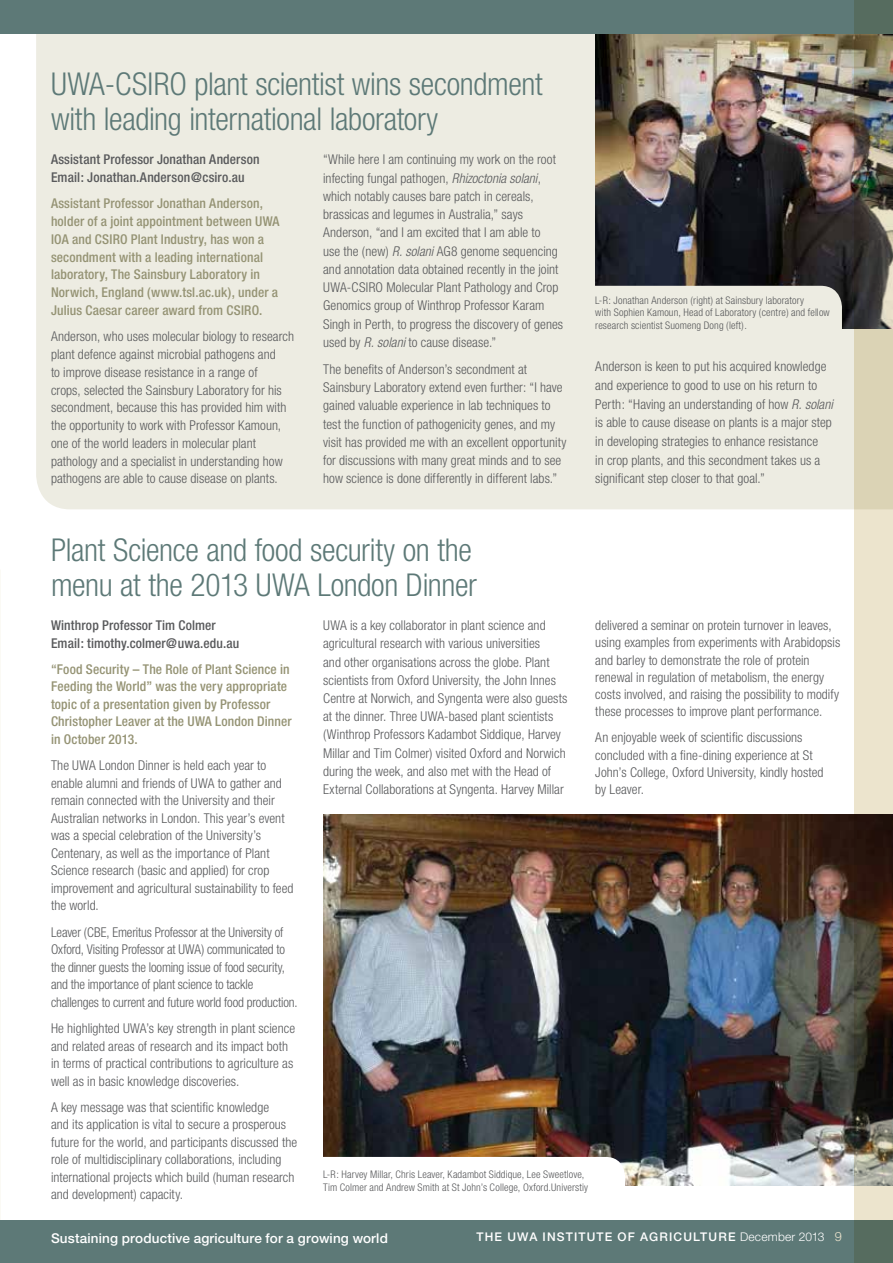
<style>
.page{position:relative;width:893px;height:1263px;background:#fff}
.page>*{position:absolute;margin:0;border:0;box-sizing:border-box;transform-origin:0 0}
.t1{font:300 condensed 31.5px/34.5px "Helvetica Neue";letter-spacing:-.01em;color:#5d7977}
.t2{font:300 condensed 13.5px/17.5px "Helvetica Neue";letter-spacing:.005em;color:#58595b}
.t3{font:500 condensed 13.5px/17.7px "Helvetica Neue";letter-spacing:.01em;color:#959374}
.t4{font:500 condensed 13.5px/17.7px "Helvetica Neue";letter-spacing:.01em;color:#58595b}
.t5{font:500 13.5px "Helvetica Neue";letter-spacing:.01em;color:#fff}
.t6{font:500 12px "Helvetica Neue";letter-spacing:.095em;color:#fff}
.t7{font:300 condensed 10.5px/12.8px "Helvetica Neue";letter-spacing:.015em;color:#58595b}
.s1{font-style:italic}
.s2{font-weight:300}
.s3{font-weight:300;font-size:12.75px;color:#ece4cd}
</style>
<div class="page">
<div style="left:36px;top:34px;width:819px;height:475px;background:#edece2"></div>
<img style="left:595px;top:34px;width:260px;height:294px">
<img style="left:323px;top:815px;width:532px;height:371px">
<div style="left:587px;top:286px;width:255px;height:52px;background:#edece2"></div>
<svg style="left:323px;top:1157px;width:302px;height:29px"></svg>
<div style="left:0;top:0;width:893px;height:34px;background:#5d7977"></div>
<div style="left:0;top:1220px;width:893px;height:43px;background:#5d7977"></div>
<img style="left:855px;top:0;width:38px;height:1263px">
<h1 class="t1" style="left:51px;top:67px;width:493px">UWA-CSIRO plant scientist wins secondment with leading international laboratory</h1>
<p class="t4" style="left:51px;top:150px;width:210px">Assistant Professor Jonathan Anderson<br>Email: Jonathan.Anderson@csiro.au</p>
<p class="t3" style="left:51px;top:195px;width:230px">Assistant Professor Jonathan Anderson, holder of a joint appointment between UWA IOA and CSIRO Plant Industry, has won a secondment with a leading international laboratory, The Sainsbury Laboratory in Norwich, England (www.tsl.ac.uk), under a Julius Caesar career award from CSIRO.</p>
<p class="t2" style="left:51px;top:328px;width:245px">Anderson, who uses molecular biology to research plant defence against microbial pathogens and<br>to improve disease resistance in a range of<br>crops, selected the Sainsbury Laboratory for his secondment, because this has provided him with the opportunity to work with Professor Kamoun, one of the world leaders in molecular plant pathology and a specialist in understanding how pathogens are able to cause disease on plants.</p>
<p class="t2" style="left:323px;top:150px;width:241px;line-height:18.3px">“While here I am continuing my work on the root infecting fungal pathogen, <span class="s1">Rhizoctonia solani</span>, which notably causes bare patch in cereals, brassicas and legumes in Australia,” says Anderson, “and I am excited that I am able to<br>use the (new) <span class="s1">R. solani</span> AG8 genome sequencing and annotation data obtained recently in the joint UWA-CSIRO Molecular Plant Pathology and Crop Genomics group of Winthrop Professor Karam Singh in Perth, to progress the discovery of genes used by <span class="s1">R. solani</span> to cause disease.”</p>
<p class="t2" style="left:323px;top:360px;width:245px;line-height:18.3px">The benefits of Anderson’s secondment at Sainsbury Laboratory extend even further: “I have gained valuable experience in lab techniques to test the function of pathogenicity genes, and my visit has provided me with an excellent opportunity for discussions with many great minds and to see how science is done differently in different labs.”</p>
<p class="t7" style="left:595px;top:293px;width:236px">L-R: Jonathan Anderson (right) at Sainsbury laboratory<br>with Sophien Kamoun, Head of Laboratory (centre) and fellow research scientist Suomeng Dong (left).</p>
<p class="t2" style="left:595px;top:357px;width:239px;line-height:18.8px">Anderson is keen to put his acquired knowledge and experience to good to use on his return to Perth: “Having an understanding of how <span class="s1">R. solani </span>is able to cause disease on plants is a major step in developing strategies to enhance resistance<br>in crop plants, and this secondment takes us a significant step closer to that goal.”</p>
<h1 class="t1" style="left:51px;top:532px;width:427px">Plant Science and food security on the menu at the 2013 UWA London Dinner</h1>
<p class="t2" style="left:323px;top:616px;width:246px;line-height:18.1px">UWA is a key collaborator in plant science and agricultural research with various universities<br>and other organisations across the globe. Plant scientists from Oxford University, the John Innes Centre at Norwich, and Syngenta were also guests at the dinner. Three UWA-based plant scientists (Winthrop Professors Kadambot Siddique, Harvey Millar and Tim Colmer) visited Oxford and Norwich during the week, and also met with the Head of External Collaborations at Syngenta. Harvey Millar</p>
<p class="t4" style="left:51px;top:616px;width:190px">Winthrop Professor Tim Colmer<br>Email: timothy.colmer@uwa.edu.au</p>
<p class="t3" style="left:51px;top:660px;width:242px">“Food Security – The Role of Plant Science in Feeding the World” was the very appropriate topic of a presentation given by Professor Christopher Leaver at the UWA London Dinner in October 2013.</p>
<p class="t2" style="left:51px;top:756px;width:244px">The UWA London Dinner is held each year to enable alumni and friends of UWA to gather and remain connected with the University and their Australian networks in London. This year’s event was a special celebration of the University’s Centenary, as well as the importance of Plant Science research (basic and applied) for crop improvement and agricultural sustainability to feed the world.</p>
<p class="t2" style="left:51px;top:923px;width:248px">Leaver (CBE, Emeritus Professor at the University of Oxford, Visiting Professor at UWA) communicated to the dinner guests the looming issue of food security, and the importance of plant science to tackle challenges to current and future world food production.</p>
<p class="t2" style="left:51px;top:1019px;width:246px">He highlighted UWA’s key strength in plant science and related areas of research and its impact both in terms of practical contributions to agriculture as well as in basic knowledge discoveries.</p>
<p class="t2" style="left:51px;top:1098px;width:248px">A key message was that scientific knowledge<br>and its application is vital to secure a prosperous future for the world, and participants discussed the role of multidisciplinary collaborations, including international projects which build (human research and development) capacity.</p>
<p class="t2" style="left:595px;top:617px;width:246px">delivered a seminar on protein turnover in leaves, using examples from experiments with Arabidopsis and barley to demonstrate the role of protein renewal in regulation of metabolism, the energy costs involved, and raising the possibility to modify these processes to improve plant performance.</p>
<p class="t2" style="left:595px;top:729px;width:230px">An enjoyable week of scientific discussions concluded with a fine-dining experience at St John’s College, Oxford University, kindly hosted by Leaver.</p>
<p class="t7" style="left:323px;top:1168px;width:266px">L-R: Harvey Millar, Chris Leaver, Kadambot Siddique, Lee Sweetlove,<br>Tim Colmer and Andrew Smith at St John’s College, Oxford.Universtiy</p>
<p class="t5" style="left:51px;top:1230px;width:338px">Sustaining productive agriculture for a growing world</p>
<p class="t6" style="left:477px;top:1229px;width:112px">THE UWA institute</p>
<p class="t6" style="left:618px;top:1229px;width:226px">of agricu ltu re <span class="s2">December 2013</span> <span class="s3">9</span></p>
</div>
